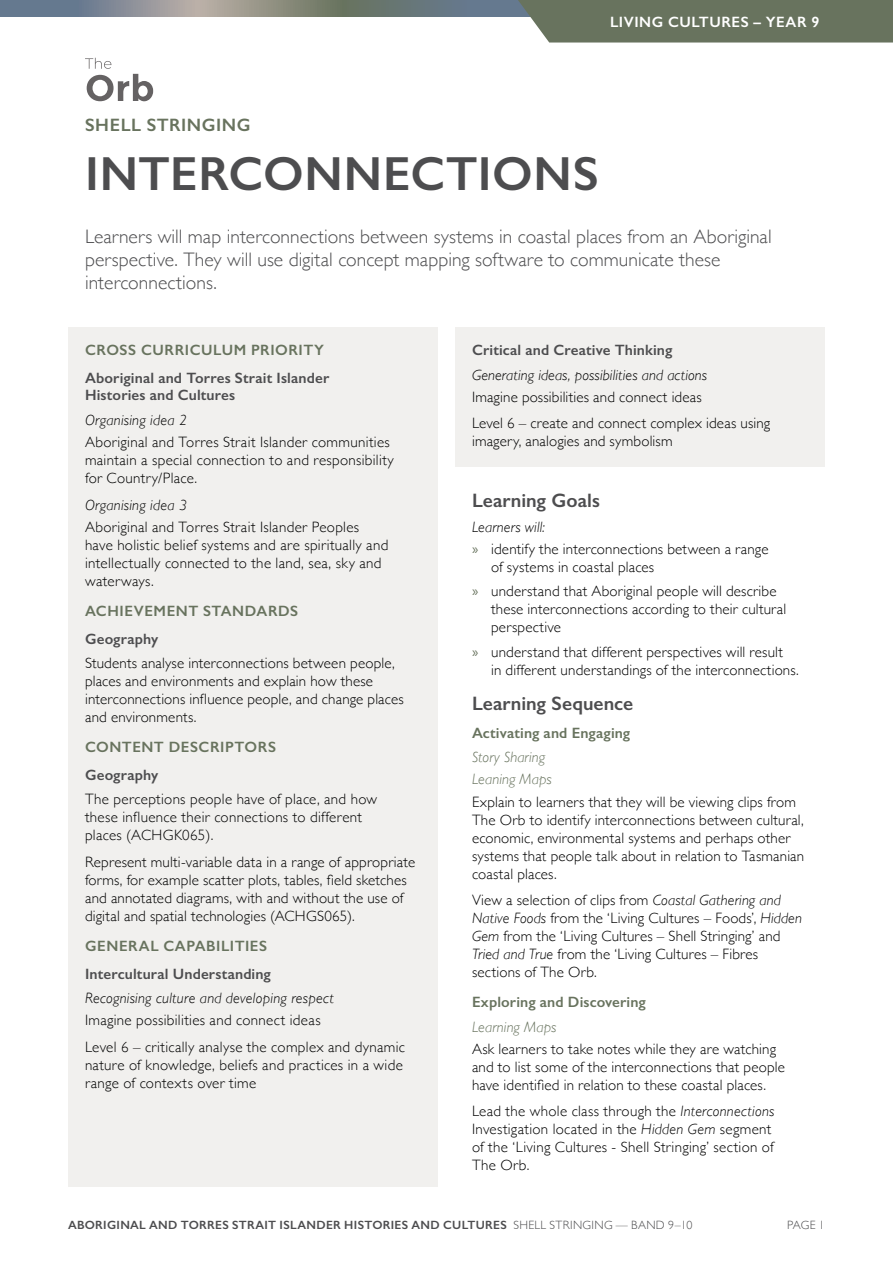
<style>
.page{position:relative;width:893px;height:1263px;background:#fff}
.page>*{position:absolute;margin:0;border:0;box-sizing:border-box;transform-origin:0 0}
.Snapshot_Title{font:600 48px "Gill Sans";letter-spacing:.01em;color:#4d4d4f}
.Introduction{font:300 19.5px/23.1px "Gill Sans";letter-spacing:.005em;color:#4d4d4f}
.t1{font:600 19.5px "Gill Sans";letter-spacing:.005em;color:#4d4d4f}
.t2{font:600 18px "Gill Sans";letter-spacing:.03em;color:#68735e}
.Body{font:300 15px/18px "Gill Sans";letter-spacing:.015em;color:#000}
.H3_-_Grey_Sentence_C{font:600 15px/17.2px "Gill Sans";letter-spacing:.01em;color:#4d4d4f}
.H4___Italics{font:italic 300 15px "Gill Sans";letter-spacing:.015em;color:#000}
.H2_-_Colour_Caps{font:600 15px "Gill Sans";letter-spacing:.035em;color:#68735e}
.Body_LAST{font:300 15px/18px "Gill Sans";letter-spacing:.01em;color:#000}
.H2_-_Colour_Sentence{font:600 15px "Gill Sans";letter-spacing:.005em;color:#68735e}
.H4_-_Control_Colour{font:italic 300 15px "Gill Sans";letter-spacing:.005em;color:#68735e}
.t3{font:600 15px "Gill Sans";letter-spacing:.035em;color:#fff}
.t4{font:600 12px "Gill Sans";letter-spacing:.025em;color:#4d4d4f}
.t5{font:300 12px "Gill Sans";color:#4d4d4f}
.s1{font-family:"Myriad Pro";font-weight:400;color:#68735e}
.s2{font-style:italic}
.s3{font-weight:300}
</style>
<div class="page">
<div style="left:68px;top:327px;width:370px;height:859px;background:#f1f0ee"></div>
<div style="left:455px;top:327px;width:370px;height:140px;background:#f1f0ee"></div>
<svg style="left:0;top:0;width:508px;height:16px;background:#7d8588"></svg>
<svg style="left:508px;top:0;width:385px;height:43px;background:#707b68"></svg>
<svg style="left:85px;top:58px;width:68px;height:43px"></svg>
<p class="t3" style="left:610px;top:13px;width:211px">LIVING CULTURES – YEAR 9</p>
<p class="t2" style="left:85px;top:114px;width:167px">SHELL STRINGING</p>
<p class="Snapshot_Title" style="left:85px;top:144px;width:515px">INTERCONNECTIONS</p>
<p class="Introduction" style="left:85px;top:224px;width:688px">Learners will map interconnections between systems in coastal places from an Aboriginal perspective. They will use digital concept mapping software to communicate these interconnections.</p>
<p class="H2_-_Colour_Caps" style="left:85px;top:341px;width:241px">CROSS CURRICULUM PRIORITY</p>
<p class="H3_-_Grey_Sentence_C" style="left:85px;top:369px;width:246px">Aboriginal and Torres Strait Islander<br>Histories and Cultures</p>
<p class="H4___Italics" style="left:85px;top:411px;width:103px">Organising idea 2</p>
<p class="Body" style="left:85px;top:432px;width:310px">Aboriginal and Torres Strait Islander communities maintain a special connection to and responsibility for Country/Place.</p>
<p class="H4___Italics" style="left:85px;top:496px;width:103px">Organising idea 3</p>
<p class="Body" style="left:85px;top:517px;width:305px">Aboriginal and Torres Strait Islander Peoples have holistic belief systems and are spiritually and intellectually connected to the land, sea, sky and waterways.</p>
<p class="H2_-_Colour_Caps" style="left:85px;top:602px;width:215px">ACHIEVEMENT STANDARDS</p>
<p class="H3_-_Grey_Sentence_C" style="left:85px;top:630px;width:75px">Geography</p>
<p class="Body" style="left:85px;top:653px;width:320px">Students analyse interconnections between people, places and environments and explain how these interconnections influence people, and change places and environments.</p>
<p class="H2_-_Colour_Caps" style="left:85px;top:738px;width:192px">CONTENT DESCRIPTORS</p>
<p class="H3_-_Grey_Sentence_C" style="left:85px;top:766px;width:75px">Geography</p>
<p class="Body" style="left:85px;top:790px;width:294px">The perceptions people have of place, and how these influence their connections to different places (ACHGK065).</p>
<p class="Body" style="left:85px;top:852px;width:332px">Represent multi-variable data in a range of appropriate forms, for example scatter plots, tables, field sketches and annotated diagrams, with and without the use of digital and spatial technologies (ACHGS065).</p>
<p class="H2_-_Colour_Caps" style="left:85px;top:937px;width:184px">GENERAL CAPABILITIES</p>
<p class="H3_-_Grey_Sentence_C" style="left:85px;top:965px;width:187px">Intercultural Understanding</p>
<p class="H4___Italics" style="left:85px;top:990px;width:250px">Recognising culture and developing respect</p>
<p class="Body" style="left:85px;top:1011px;width:237px">Imagine possibilities and connect ideas</p>
<p class="Body" style="left:85px;top:1037px;width:322px">Level 6 – critically analyse the complex and dynamic nature of knowledge, beliefs and practices in a wide range of contexts over time</p>
<p class="H3_-_Grey_Sentence_C" style="left:472px;top:341px;width:202px">Critical and Creative Thinking</p>
<p class="H4___Italics" style="left:472px;top:366px;width:237px">Generating ideas, possibilities and actions</p>
<p class="Body" style="left:472px;top:387px;width:231px">Imagine possibilities and connect ideas</p>
<p class="Body_LAST" style="left:472px;top:414px;width:300px">Level 6 – create and connect complex ideas using imagery, analogies and symbolism</p>
<h1 class="t1" style="left:472px;top:489px;width:130px">Learning Goals</h1>
<p class="H4___Italics" style="left:472px;top:518px;width:74px">Learners will:</p>
<p class="Body" style="left:491px;top:539px;width:279px;text-indent:-19px"><span class="s1">»</span> identify the interconnections between a range of systems in coastal places</p>
<p class="Body" style="left:491px;top:582px;width:297px;text-indent:-19px"><span class="s1">»</span> understand that Aboriginal people will describe these interconnections according to their cultural perspective</p>
<p class="Body" style="left:491px;top:642px;width:309px;text-indent:-19px"><span class="s1">»</span> understand that different perspectives will result<br>in different understandings of the interconnections.</p>
<h1 class="t1" style="left:472px;top:691px;width:163px">Learning Sequence</h1>
<p class="H2_-_Colour_Sentence" style="left:472px;top:724px;width:160px">Activating and Engaging</p>
<p class="H4_-_Control_Colour" style="left:472px;top:749px;width:75px">Story Sharing</p>
<p class="H4_-_Control_Colour" style="left:472px;top:771px;width:81px">Leaning Maps</p>
<p class="Body" style="left:472px;top:792px;width:334px">Explain to learners that they will be viewing clips from The Orb to identify interconnections between cultural, economic, environmental systems and perhaps other systems that people talk about in relation to Tasmanian coastal places.</p>
<p class="Body" style="left:472px;top:891px;width:331px">View a selection of clips from <span class="s2">Coastal Gathering and Native Foods</span> from the ‘Living Cultures – Foods’, <span class="s2">Hidden Gem</span> from the ‘Living Cultures – Shell Stringing’ and <span class="s2">Tried and True</span> from the ‘Living Cultures – Fibres sections of The Orb.</p>
<p class="H2_-_Colour_Sentence" style="left:472px;top:993px;width:175px">Exploring and Discovering</p>
<p class="H4_-_Control_Colour" style="left:472px;top:1018px;width:86px">Learning Maps</p>
<p class="Body" style="left:472px;top:1039px;width:315px">Ask learners to take notes while they are watching and to list some of the interconnections that people have identified in relation to these coastal places.</p>
<p class="Body" style="left:472px;top:1102px;width:304px">Lead the whole class through the <span class="s2">Interconnections </span>Investigation located in the <span class="s2">Hidden Gem</span> segment of the ‘Living Cultures - Shell Stringing’ section of The Orb.</p>
<p class="t4" style="left:68px;top:1218px;width:626px">ABORIGINAL AND TORRES STRAIT ISLANDER HISTORIES AND CULTURES <span class="s3">SHELL STRINGING — BAND 9–10</span></p>
<p class="t5" style="left:787px;top:1216px;width:39px">PAGE 1</p>
</div>
